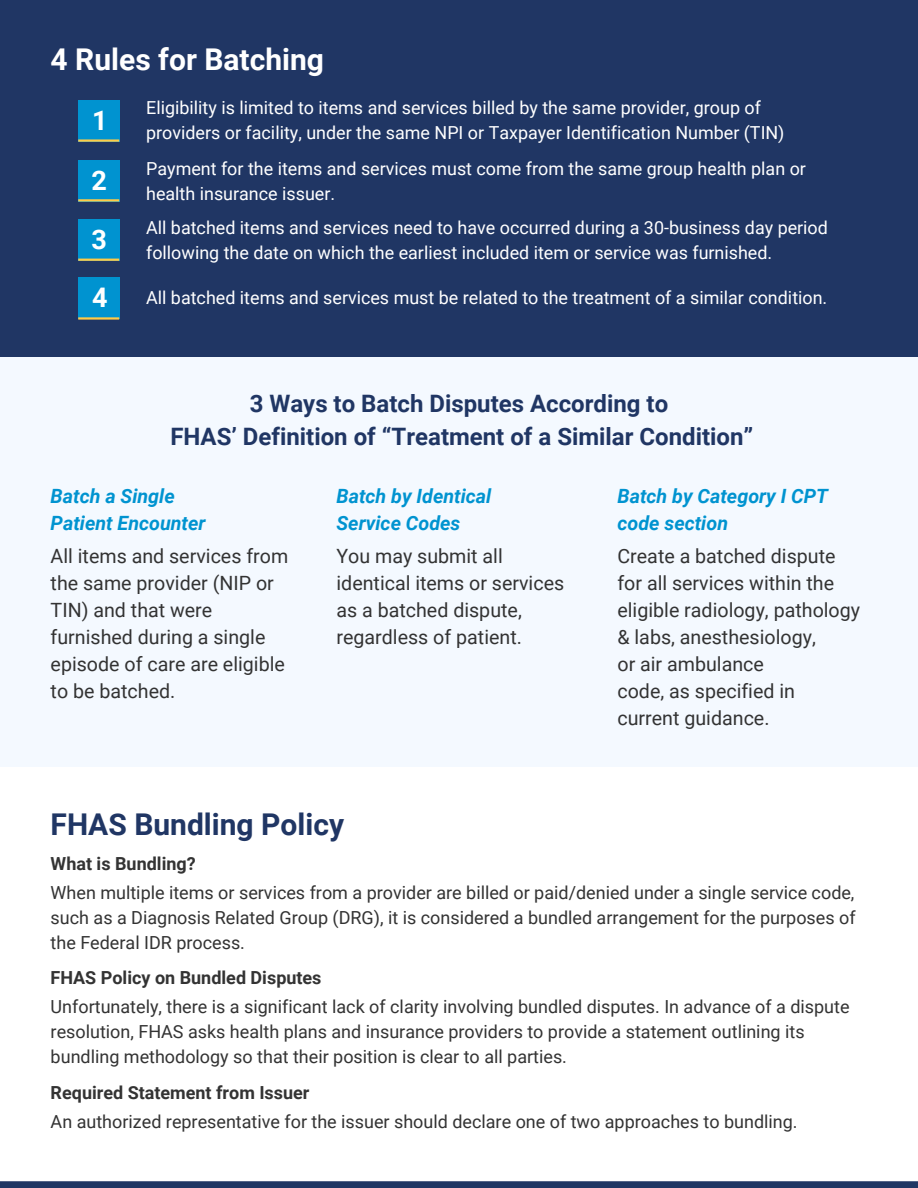
<style>
.page{position:relative;width:918px;height:1188px;background:#fff}
.page>*{position:absolute;margin:0;border:0;box-sizing:border-box;transform-origin:0 0}
.t1{font:700 30px "Roboto";color:#203664}
.t2{font:700 30px "Roboto";color:#fff}
.t3{font:700 27px "Roboto";color:#fff}
.t4{font:700 24px/32.7px "Roboto";color:#203664;text-align:center}
.t5{font:19.65px/27px "Roboto";color:#333}
.t6{font:italic 700 19.65px/27px "Roboto";color:#0093d0}
.t7{font:18px/25px "Roboto";color:#333;text-align:justify}
.t8{font:18px/24.8px "Roboto";color:#fff}
.t9{font:700 18px "Roboto";color:#333}
</style>
<div class="page">
<div style="left:0;top:0;width:918px;height:358px;background:#203664"></div>
<div style="left:0;top:358px;width:918px;height:409px;background:#f4f9ff"></div>
<div style="left:0;top:1181px;width:918px;height:7px;background:#203664"></div>
<div style="left:78px;top:277px;width:41px;height:41px;background:#0093d0"></div>
<div style="left:78px;top:220px;width:41px;height:41px;background:#0093d0"></div>
<div style="left:78px;top:161px;width:41px;height:41px;background:#0093d0"></div>
<div style="left:78px;top:101px;width:41px;height:41px;background:#0093d0"></div>
<hr style="left:78px;top:139px;width:41px;height:3px;background:#ffcb47">
<hr style="left:78px;top:199px;width:41px;height:3px;background:#ffcb47">
<hr style="left:78px;top:259px;width:41px;height:2px;background:#ffcb47">
<hr style="left:78px;top:317px;width:41px;height:3px;background:#ffcb47">
<p class="t2" style="left:51px;top:42px;width:275px">4 Rules for Batching</p>
<h1 class="t3" style="left:92px;top:105px;width:17px">1</h1>
<p class="t3" style="left:91px;top:165px;width:17px">2</p>
<p class="t3" style="left:91px;top:224px;width:17px">3</p>
<p class="t8" style="left:146px;top:96px;width:640px">Eligibility is limited to items and services billed by the same provider, group of providers or facility, under the same NPI or Taxpayer Identification Number (TIN)</p>
<p class="t8" style="left:146px;top:157px;width:661px">Payment for the items and services must come from the same group health plan or health insurance issuer.</p>
<h3 class="t8" style="left:146px;top:216px;width:683px">All batched items and services need to have occurred during a 30-business day period following the date on which the earliest included item or service was furnished.</h3>
<p class="t3" style="left:92px;top:282px;width:17px">4</p>
<h3 class="t8" style="left:146px;top:286px;width:683px">All batched items and services must be related to the treatment of a similar condition.</h3>
<p class="t4" style="left:170px;top:387px;width:584px">3 Ways to Batch Disputes According to<br>FHAS’ Definition of “Treatment of a Similar Condition”</p>
<p class="t6" style="left:51px;top:483px;width:156px">Batch a Single<br>Patient Encounter</p>
<h2 class="t5" style="left:51px;top:543px;width:239px">All items and services from the same provider (NIP or<br>TIN) and that were furnished during a single episode of care are eligible to be batched.</h2>
<h3 class="t6" style="left:336px;top:483px;width:156px">Batch by Identical<br>Service Codes</h3>
<p class="t5" style="left:336px;top:543px;width:229px">You may submit all identical items or services as a batched dispute, regardless of patient.</p>
<p class="t1" style="left:51px;top:807px;width:295px">FHAS Bundling Policy</p>
<h1 class="t6" style="left:617px;top:483px;width:212px">Batch by Category I CPT code section</h1>
<p class="t5" style="left:617px;top:543px;width:244px">Create a batched dispute for all services within the eligible radiology, pathology &amp; labs, anesthesiology,</p>
<p class="t5" style="left:617px;top:651px;width:148px">or air ambulance</p>
<p class="t5" style="left:617px;top:678px;width:179px">code, as specified in</p>
<p class="t5" style="left:617px;top:705px;width:154px">current guidance.</p>
<h3 class="t9" style="left:51px;top:853px;width:147px">What is Bundling?</h3>
<p class="t7" style="left:51px;top:880px;width:806px">When multiple items or services from a provider are billed or paid/denied under a single service code, such as a Diagnosis Related Group (DRG), it is considered a bundled arrangement for the purposes of the Federal IDR process.</p>
<h3 class="t9" style="left:51px;top:968px;width:272px">FHAS Policy on Bundled Disputes</h3>
<p class="t7" style="left:51px;top:995px;width:800px;text-align:left">Unfortunately, there is a significant lack of clarity involving bundled disputes. In advance of a dispute resolution, FHAS asks health plans and insurance providers to provide a statement outlining its bundling methodology so that their position is clear to all parties.</p>
<h3 class="t9" style="left:51px;top:1082px;width:260px">Required Statement from Issuer</h3>
<p class="t7" style="left:51px;top:1109px;width:748px">An authorized representative for the issuer should declare one of two approaches to bundling.</p>
</div>
